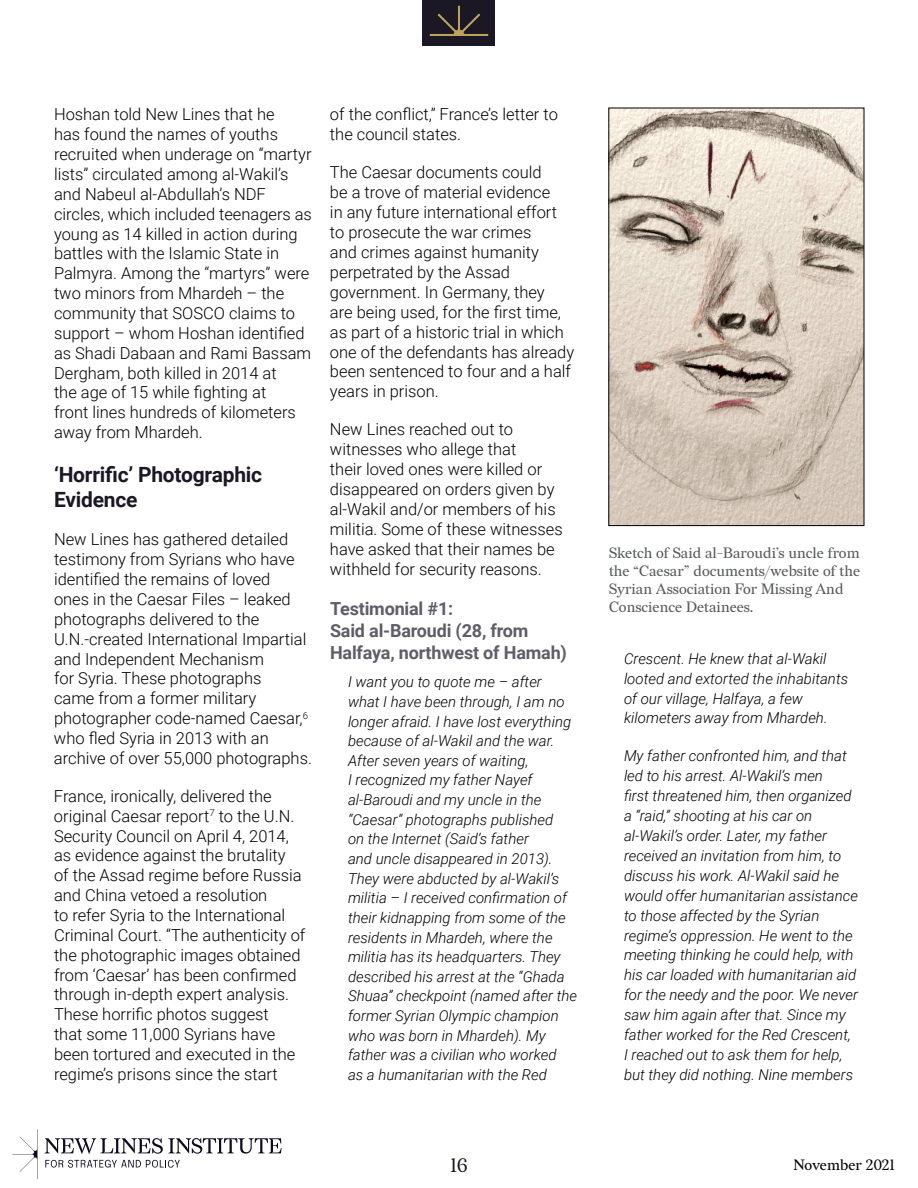
<style>
.page{position:relative;width:918px;height:1188px;background:#fff}
.page>*{position:absolute;margin:0;border:0;box-sizing:border-box;transform-origin:0 0}
.t1{font:700 21px/25.7px "Roboto";letter-spacing:-.01em;color:#1b1725}
.t2{font:19.5px "Redaction";color:#1b1725}
.t3{font:700 18px/21.9px "Roboto";letter-spacing:-.01em;color:#5f5d67}
.t4{font:300 16.5px/19.8px "Roboto";color:#000}
.t5{font:italic 300 15px/19.6px "Roboto";color:#000}
.t6{font:15px/18px "Redaction";color:#58595b}
.t7{font:15px "Redaction";color:#000}
</style>
<div class="page">
<div style="left:422px;top:0;width:73px;height:46px;background:#1b1725"></div>
<svg style="left:429px;top:5px;width:60px;height:31px"></svg>
<svg style="left:12px;top:1136px;width:25px;height:36px"></svg>
<svg style="left:45px;top:1138px;width:237px;height:16px"></svg>
<svg style="left:45px;top:1160px;width:135px;height:8px"></svg>
<img style="left:611px;top:110px;width:251px;height:414px">
<p class="t4" style="left:54px;top:104px;width:260px">Hoshan told New Lines that he<br>has found the names of youths recruited when underage on “martyr lists’’ circulated among al-Wakil’s and Nabeul al-Abdullah’s NDF circles, which included teenagers as young as 14 killed in action during battles with the Islamic State in<br>Palmyra. Among the “martyrs” were two minors from Mhardeh – the community that SOSCO claims to support – whom Hoshan identified as Shadi Dabaan and Rami Bassam<br>Dergham, both killed in 2014 at<br>the age of 15 while fighting at<br>front lines hundreds of kilometers away from Mhardeh.</p>
<p class="t1" style="left:54px;top:461px;width:210px">‘Horrific’ Photographic<br>Evidence</p>
<p class="t4" style="left:54px;top:529px;width:257px">New Lines has gathered detailed testimony from Syrians who have identified the remains of loved ones in the Caesar Files – leaked photographs delivered to the<br>U. N.-created International Impartial and Independent Mechanism<br>for Syria. These photographs<br>came from a former military photographer code-named Caesar,<sup>6 </sup>who fled Syria in 2013 with an archive of over 55,000 photographs.</p>
<p class="t4" style="left:54px;top:785px;width:253px">France, ironically, delivered the original Caesar report<sup>7</sup> to the U. N.<br>Security Council on April 4, 2014, as evidence against the brutality<br>of the Assad regime before Russia and China vetoed a resolution<br>to refer Syria to the International Criminal Court. “The authenticity of the photographic images obtained from ‘Caesar’ has been confirmed through in-depth expert analysis.<br>These horrific photos suggest<br>that some 11,000 Syrians have been tortured and executed in the regime’s prisons since the start</p>
<p class="t4" style="left:330px;top:104px;width:229px">of the conflict,” France’s letter to the council states.</p>
<p class="t4" style="left:330px;top:162px;width:246px">The Caesar documents could<br>be a trove of material evidence<br>in any future international effort to prosecute the war crimes<br>and crimes against humanity perpetrated by the Assad government. In Germany, they<br>are being used, for the first time, as part of a historic trial in which one of the defendants has already been sentenced to four and a half years in prison.</p>
<p class="t4" style="left:330px;top:419px;width:234px">New Lines reached out to witnesses who allege that<br>their loved ones were killed or disappeared on orders given by al-Wakil and/or members of his militia. Some of these witnesses have asked that their names be withheld for security reasons.</p>
<p class="t3" style="left:330px;top:597px;width:238px">Testimonial #1:<br>Said al-Baroudi (28, from<br>Halfaya, northwest of Hamah)</p>
<p class="t5" style="left:348px;top:672px;width:231px">I want you to quote me – after what I have been through, I am no longer afraid. I have lost everything because of al-Wakil and the war.<br>After seven years of waiting,<br>I recognized my father Nayef al-Baroudi and my uncle in the “Caesar” photographs published<br>on the Internet (Said’s father<br>and uncle disappeared in 2013).<br>They were abducted by al-Wakil’s militia – I received confirmation of their kidnapping from some of the residents in Mhardeh, where the militia has its headquarters. They described his arrest at the “Ghada<br>Shuaa” checkpoint (named after the former Syrian Olympic champion who was born in Mhardeh). My father was a civilian who worked<br>as a humanitarian with the Red</p>
<p class="t6" style="left:609px;top:544px;width:253px">Sketch of Said al-Baroudi’s uncle from the “Caesar” documents/website of the Syrian Association For Missing And Conscience Detainees.</p>
<p class="t5" style="left:624px;top:648px;width:226px">Crescent. He knew that al-Wakil looted and extorted the inhabitants of our village, Halfaya, a few kilometers away from Mhardeh.</p>
<p class="t5" style="left:624px;top:746px;width:235px">My father confronted him, and that led to his arrest. Al-Wakil’s men<br>first threatened him, then organized a “raid,” shooting at his car on al-Wakil’s order. Later, my father received an invitation from him, to discuss his work. Al-Wakil said he would offer humanitarian assistance to those affected by the Syrian regime’s oppression. He went to the meeting thinking he could help, with his car loaded with humanitarian aid for the needy and the poor. We never saw him again after that. Since my father worked for the Red Crescent, I reached out to ask them for help, but they did nothing. Nine members</p>
<p class="t2" style="left:450px;top:1153px;width:19px">16</p>
<p class="t7" style="left:793px;top:1156px;width:103px">November 2021</p>
</div>
